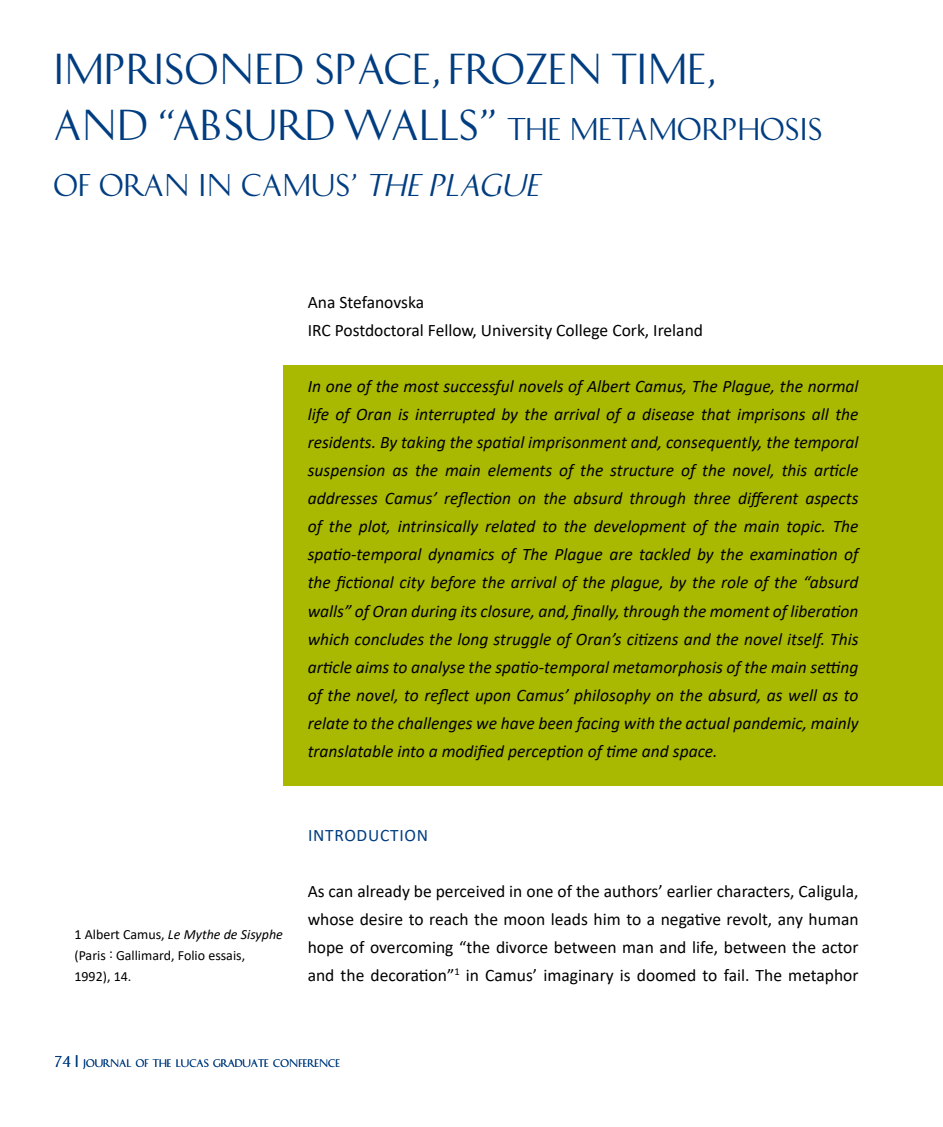
<style>
.page{position:relative;width:943px;height:1127px;background:#fff}
.page>*{position:absolute;margin:0;border:0;box-sizing:border-box;transform-origin:0 0}
.t1{font:38.5px/56px "History Two";color:#003d80}
.t2{font:28px "History Two";color:#003d80}
.t3{font:italic 17.5px/28px "Calibri";color:#000;text-align:justify}
.t4{font:17.5px/28px "Calibri";color:#000}
.t5{font:17.5px "Calibri";letter-spacing:.04em;color:#003d80}
.t6{font:14px/21px "Calibri";color:#000}
.t7{font:9.8px "History Two";color:#003d80}
.s1{font-size:28px}
.s2{font-style:italic}
.s3{font-size:14px}
</style>
<div class="page">
<div style="left:283px;top:364px;width:659px;height:421px;background:#a9b800"></div>
<h1 class="t1" style="left:53px;top:42px;width:770px">IMPRISONED SPACE, FROZEN TIME,<br>AND “ABSURD WALLS” <span class="s1">THE METAMORPHOSIS</span></h1>
<h2 class="t2" style="left:53px;top:168px;width:495px">OF ORAN IN CAMUS’ <span class="s2">THEPLAGUE</span></h2>
<p class="t4" style="left:308px;top:288px;width:397px">Ana Stefanovska<br>IRC Postdoctoral Fellow, University College Cork, Ireland</p>
<p class="t3" style="left:308px;top:371px;width:552px">In one of the most successful novels of Albert Camus, The Plague, the normal life of Oran is interrupted by the arrival of a disease that imprisons all the residents. By taking the spatial imprisonment and, consequently, the temporal suspension as the main elements of the structure of the novel, this article addresses Camus’ reflection on the absurd through three different aspects of the plot, intrinsically related to the development of the main topic. The spatio-temporal dynamics of The Plague are tackled by the examination of the fictional city before the arrival of the plague, by the role of the “absurd walls” of Oran during its closure, and, finally, through the moment of liberation which concludes the long struggle of Oran’s citizens and the novel itself. This article aims to analyse the spatio-temporal metamorphosis of the main setting of the novel, to reflect upon Camus’ philosophy on the absurd, as well as to relate to the challenges we have been facing with the actual pandemic, mainly translatable into a modified perception of time and space.</p>
<p class="t6" style="left:74px;top:922px;width:210px">1 Albert Camus, <span class="s2">Le Mythe de Sisyphe </span>(Paris : Gallimard, Folio essais,<br>1992), 14.</p>
<p class="t5" style="left:308px;top:822px;width:121px">INTRODUCTION</p>
<p class="t4" style="left:308px;top:876px;width:552px;text-align:justify">As can already be perceived in one of the authors’ earlier characters, Caligula, whose desire to reach the moon leads him to a negative revolt, any human hope of overcoming “the divorce between man and life, between the actor and the decoration”<sup>1</sup> in Camus’ imaginary is doomed to fail. The metaphor</p>
<p class="t7" style="left:55px;top:1057px;width:287px"><span class="s3">74 |</span> JOURNAL OF THE LUCAS GRADUATE CONFERENCE</p>
</div>
